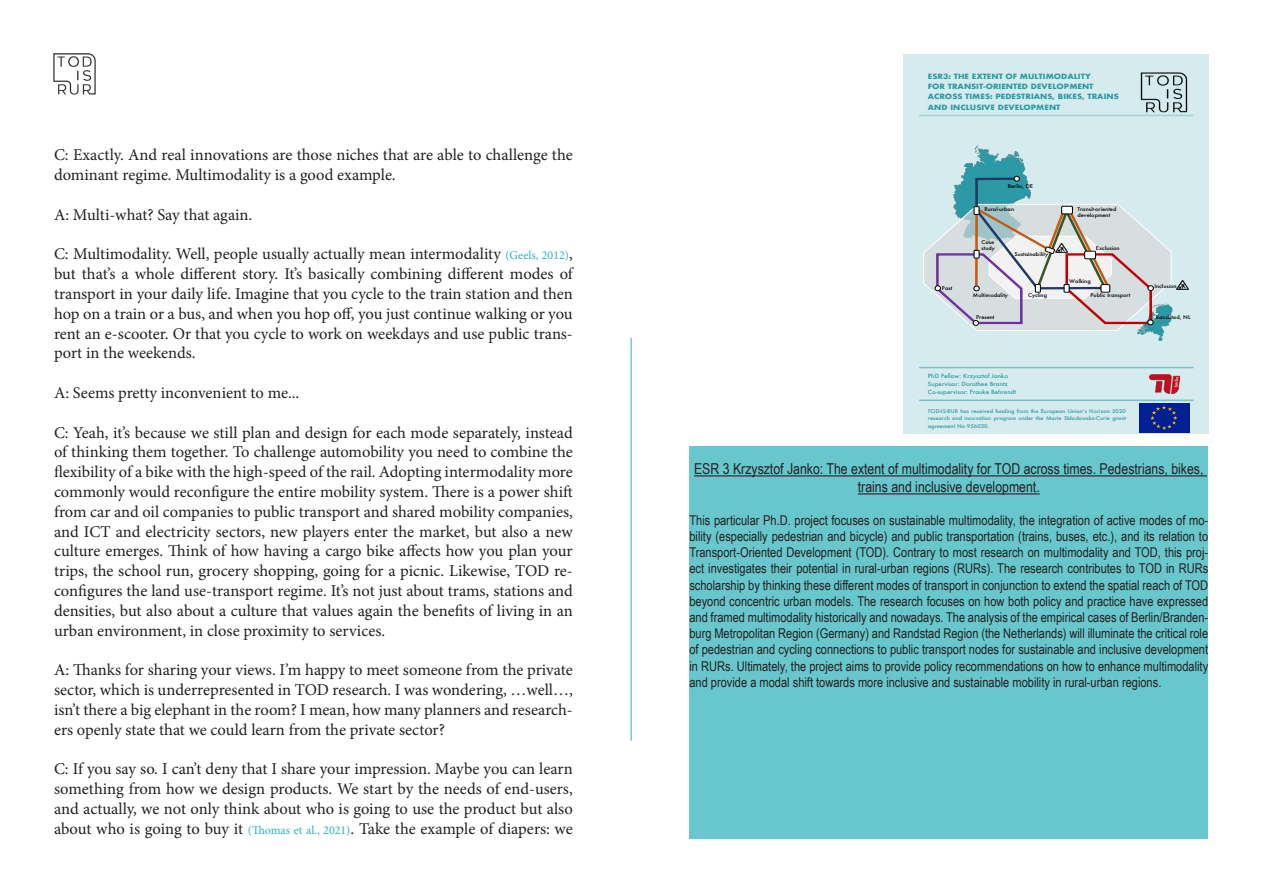
<style>
.page{position:relative;width:1263px;height:893px;background:#fff}
.page>*{position:absolute;margin:0;border:0;box-sizing:border-box;transform-origin:0 0}
.t1{font:16.5px/19.8px "Minion Pro";letter-spacing:-.005em;color:#231f20;text-align:justify}
.t2{font:15px/18px "Arial Narrow";color:#231f20;text-align:center}
.t3{font:13.5px/16.2px "Arial Narrow";color:#231f20;text-align:justify}
.t4{font:700 7.05px/10.4px "Futura";color:#2b99a6;scale:1.12 1}
.t5{font:500 5.55px/8.1px "Futura";color:#2b99a6;scale:1.12 1}
.t6{font:500 5.1px/6px "Futura";color:#000;scale:1.12 1}
.t7{font:500 5.1px/7.1px "Futura";color:#2b99a6;scale:1.12 1}
.s1{font-size:12px;color:#29b4b6}
</style>
<div class="page">
<hr style="left:631px;top:338px;width:1px;height:403px;background:#29b4b6">
<img style="left:53px;top:53px;width:43px;height:42px">
<div style="left:689px;top:446px;width:519px;height:393px;background:#68c7cc"></div>
<hr style="left:694px;top:475px;width:513px;height:1px;background:#231f20">
<hr style="left:858px;top:493px;width:182px;height:1px;background:#231f20">
<div style="left:904px;top:54px;width:305px;height:380px;background:#d5ebed"></div>
<img style="left:954px;top:146px;width:76px;height:58px">
<img style="left:1137px;top:331px;width:27px;height:9px">
<hr style="left:976px;top:177px;width:42px;height:3px;background:#203864">
<hr style="left:975px;top:178px;width:3px;height:33px;background:#203864">
<svg style="left:1014px;top:176px;width:6px;height:5px"></svg>
<svg style="left:923px;top:204px;width:265px;height:127px"></svg>
<div style="left:974px;top:206px;width:5px;height:9px;border:1px solid #000"></div>
<div style="left:1035px;top:284px;width:5px;height:8px;background:#fff"></div>
<div style="left:1035px;top:284px;width:6px;height:8px;border:1px solid #000"></div>
<img style="left:1140px;top:403px;width:49px;height:30px">
<img style="left:1140px;top:72px;width:48px;height:41px">
<hr style="left:919px;top:399px;width:274px;height:2px;background:#2b99a6;opacity:.5">
<hr style="left:919px;top:115px;width:274px;height:1px;background:#a1d2d7">
<hr style="left:919px;top:367px;width:274px;height:1px;background:#7fc1c9">
<img style="left:1150px;top:374px;width:29px;height:20px">
<p class="t1" style="left:54px;top:145px;width:520px">C: Exactly. And real innovations are those niches that are able to challenge the dominant regime. Multimodality is a good example.</p>
<p class="t1" style="left:54px;top:205px;width:200px">A: Multi-what? Say that again.</p>
<p class="t1" style="left:54px;top:244px;width:520px">C: Multimodality. Well, people usually actually mean intermodality <span class="s1">(Geels, 2012)</span>, but that’s a whole different story. It’s basically combining different modes of transport in your daily life. Imagine that you cycle to the train station and then hop on a train or a bus, and when you hop off, you just continue walking or you rent an e-scooter. Or that you cycle to work on weekdays and use public trans&shy;port in the weekends.</p>
<p class="t1" style="left:54px;top:383px;width:247px">A: Seems pretty inconvenient to me...</p>
<p class="t1" style="left:54px;top:423px;width:520px">C: Yeah, it’s because we still plan and design for each mode separately, instead of thinking them together. To challenge automobility you need to combine the flexibility of a bike with the high-speed of the rail. Adopting intermodality more commonly would reconfigure the entire mobility system. There is a power shift from car and oil companies to public transport and shared mobility companies, and ICT and electricity sectors, new players enter the market, but also a new culture emerges. Think of how having a cargo bike affects how you plan your trips, the school run, grocery shopping, going for a picnic. Likewise, TOD re&shy;configures the land use-transport regime. It’s not just about trams, stations and densities, but also about a culture that values again the benefits of living in an urban environment, in close proximity to services.</p>
<p class="t1" style="left:54px;top:660px;width:520px">A: Thanks for sharing your views. I’m happy to meet someone from the private sector, which is underrepresented in TOD research. I was wondering, …well…, isn’t there a big elephant in the room? I mean, how many planners and research&shy;ers openly state that we could learn from the private sector?</p>
<p class="t1" style="left:54px;top:759px;width:520px">C: If you say so. I can’t deny that I share your impression. Maybe you can learn something from how we design products. We start by the needs of end-users, and actually, we not only think about who is going to use the product but also about who is going to buy it <span class="s1">(Thomas et al., 2021)</span>. Take the example of diapers: we</p>
<p class="t4" style="left:928px;top:71px;width:172px">ESR3: THE EXTENT OF MULTIMODALITY<br>FOR TRANSIT-ORIENTED DEVELOPMENT ACROSS TIMES: PEDESTRIANS, BIKES, TRAINS AND INCLUSIVE DEVELOPMENT</p>
<p class="t6" style="left:942px;top:285px;width:11px">Past</p>
<p class="t6" style="left:1008px;top:183px;width:24px">Berlin, DE</p>
<p class="t6" style="left:984px;top:206px;width:28px">Rural-urban</p>
<p class="t6" style="left:981px;top:239px;width:13px">Case study</p>
<p class="t6" style="left:1014px;top:251px;width:32px">Sustainability</p>
<p class="t6" style="left:973px;top:292px;width:33px">Multimodality</p>
<p class="t6" style="left:1028px;top:292px;width:18px">Cycling</p>
<p class="t6" style="left:976px;top:314px;width:18px">Present</p>
<p class="t6" style="left:1077px;top:206px;width:36px">Transit-oriented development</p>
<p class="t6" style="left:1096px;top:245px;width:23px">Exclusion</p>
<p class="t6" style="left:1069px;top:278px;width:21px">Walking</p>
<p class="t6" style="left:1090px;top:292px;width:37px">Public transport</p>
<p class="t5" style="left:928px;top:372px;width:80px">PhD Fellow: Krzysztof Janko<br>Supervisor: Dorothee Brantz<br>Co-supervisor: Frauke Behrendt</p>
<p class="t7" style="left:928px;top:408px;width:178px">TOD-IS-RUR has received funding from the European Union’s Horizon 2020 research and innovation program under the Marie Skłodowska-Curie grant</p>
<p class="t7" style="left:928px;top:423px;width:56px">agreement No 956030.</p>
<p class="t6" style="left:1154px;top:283px;width:21px">Inclusion</p>
<p class="t6" style="left:1156px;top:314px;width:33px">Randstad, NL</p>
<p class="t2" style="left:694px;top:459px;width:511px">ESR 3 Krzysztof Janko: The extent of multimodality for TOD across times. Pedestrians, bikes, trains and inclusive development.</p>
<p class="t3" style="left:689px;top:511px;width:520px">This particular Ph.D. project focuses on sustainable multimodality, the integration of active modes of mo&shy;bility (especially pedestrian and bicycle) and public transportation (trains, buses, etc.), and its relation to Transport-Oriented Development (TOD). Contrary to most research on multimodality and TOD, this proj&shy;ect investigates their potential in rural-urban regions (RURs). The research contributes to TOD in RURs scholarship by thinking these different modes of transport in conjunction to extend the spatial reach of TOD beyond concentric urban models. The research focuses on how both policy and practice have expressed and framed multimodality historically and nowadays. The analysis of the empirical cases of Berlin/Branden&shy;burg Metropolitan Region (Germany) and Randstad Region (the Netherlands) will illuminate the critical role of pedestrian and cycling connections to public transport nodes for sustainable and inclusive development in RURs. Ultimately, the project aims to provide policy recommendations on how to enhance multimodality and provide a modal shift towards more inclusive and sustainable mobility in rural-urban regions.</p>
</div>
